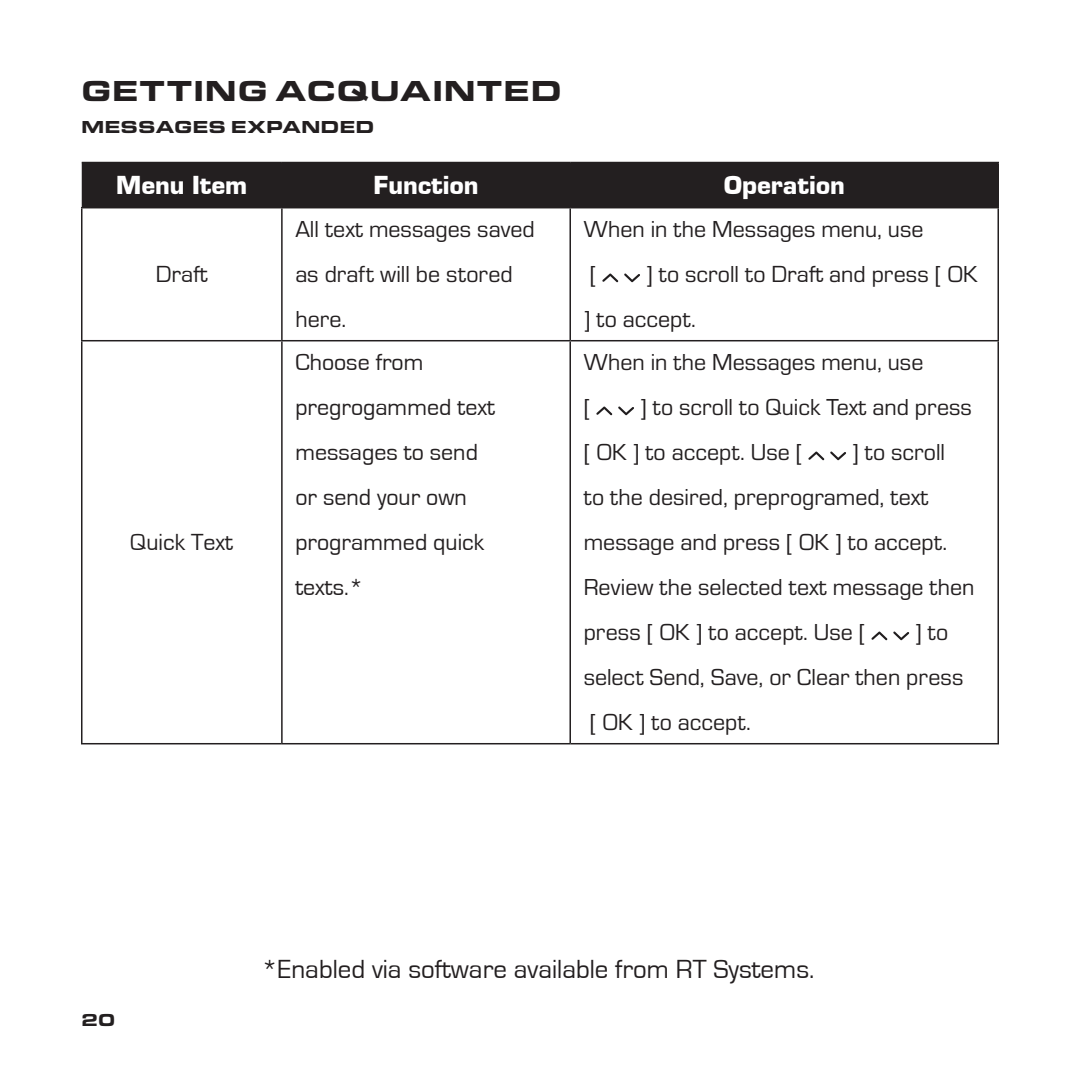
<style>
.page{position:relative;width:1080px;height:1080px;background:#fff}
.page>*{position:absolute;margin:0;border:0;box-sizing:border-box;transform-origin:0 0}
.t1{font:900 30px "Eurostile Ext";letter-spacing:.015em;color:#231f20}
.t2{font:27px "Eurostile";color:#231f20}
.t3{font:900 27px "Eurostile";color:#fff}
.t4{font:24px/45px "Eurostile";color:#231f20}
.t5{font:24px/45px "Eurostile";color:#231f20}
.t6{font:900 18px "Eurostile Ext";color:#231f20}
.s1{font-style:inherit}
</style>
<div class="page">
<div style="left:82px;top:163px;width:916px;height:44px;background:#231f20"></div>
<hr style="left:81px;top:207px;width:201px;height:1px;background:#231f20">
<hr style="left:81px;top:208px;width:1px;height:132px;background:#231f20">
<hr style="left:282px;top:207px;width:288px;height:1px;background:#231f20">
<hr style="left:281px;top:208px;width:2px;height:132px;background:#231f20">
<hr style="left:570px;top:207px;width:429px;height:1px;background:#231f20">
<hr style="left:569px;top:208px;width:2px;height:132px;background:#231f20">
<hr style="left:998px;top:208px;width:1px;height:132px;background:#231f20">
<hr style="left:81px;top:340px;width:201px;height:1px;background:#231f20">
<hr style="left:81px;top:341px;width:1px;height:402px;background:#231f20">
<hr style="left:282px;top:340px;width:288px;height:1px;background:#231f20">
<hr style="left:281px;top:341px;width:2px;height:402px;background:#231f20">
<hr style="left:570px;top:340px;width:429px;height:1px;background:#231f20">
<hr style="left:569px;top:341px;width:2px;height:402px;background:#231f20">
<hr style="left:998px;top:341px;width:1px;height:402px;background:#231f20">
<hr style="left:81px;top:743px;width:201px;height:1px;background:#231f20">
<hr style="left:282px;top:743px;width:288px;height:1px;background:#231f20">
<hr style="left:570px;top:743px;width:429px;height:1px;background:#231f20">
<hr style="left:82px;top:162px;width:200px;height:1px;background:#231f20">
<hr style="left:282px;top:162px;width:288px;height:1px;background:#231f20">
<hr style="left:570px;top:162px;width:429px;height:1px;background:#231f20">
<hr style="left:569px;top:163px;width:2px;height:44px;background:#231f20">
<hr style="left:998px;top:163px;width:1px;height:44px;background:#231f20">
<svg style="left:602px;top:273px;width:16px;height:9px"></svg>
<svg style="left:624px;top:274px;width:16px;height:8px"></svg>
<svg style="left:596px;top:406px;width:16px;height:9px"></svg>
<svg style="left:618px;top:407px;width:16px;height:8px"></svg>
<svg style="left:808px;top:451px;width:16px;height:9px"></svg>
<svg style="left:830px;top:452px;width:16px;height:8px"></svg>
<svg style="left:871px;top:631px;width:16px;height:9px"></svg>
<svg style="left:893px;top:632px;width:16px;height:8px"></svg>
<p class="t1" style="left:81px;top:68px;width:483px">GETTING ACQUAINTED</p>
<p class="t6" style="left:81px;top:114px;width:295px">MESSAGES EXPANDED</p>
<p class="t3" style="left:116px;top:171px;width:133px">Menu Item</p>
<p class="t3" style="left:374px;top:171px;width:106px">Function</p>
<p class="t3" style="left:724px;top:171px;width:123px">Operation</p>
<p class="t5" style="left:156px;top:252px;width:53px">Draft</p>
<p class="t5" style="left:131px;top:520px;width:104px">Quick Text</p>
<p class="t4" style="left:295px;top:206px;width:241px">All text messages saved as draft will be stored here.</p>
<p class="t4" style="left:584px;top:206px;width:341px">When in the Messages menu, use [</p>
<p class="t4" style="left:584px;top:251px;width:396px;text-indent:62px">] to scroll to <span class="s1">Draft</span> and press [ OK ] to accept.</p>
<p class="t5" style="left:295px;top:340px;width:201px">Choose from pregrogammed text messages to send or send your own programmed quick texts.*</p>
<p class="t4" style="left:584px;top:339px;width:341px">When in the Messages menu, use [</p>
<p class="t4" style="left:584px;top:384px;width:390px;text-indent:56px">] to scroll to Quick Text and press [ OK ] to accept. Use [</p>
<p class="t4" style="left:584px;top:429px;width:392px;text-indent:268px">] to scroll<br>to the desired, preprogramed, text message and press [ OK ] to accept.<br>Review the selected text message then press [ OK ] to accept. Use [</p>
<p class="t4" style="left:584px;top:609px;width:381px;text-indent:331px">] to select Send, Save, or Clear then press [ OK ] to accept.</p>
<p class="t6" style="left:81px;top:1006px;width:36px">20</p>
<p class="t2" style="left:261px;top:955px;width:555px">*Enabled via software available from RT Systems.</p>
</div>
